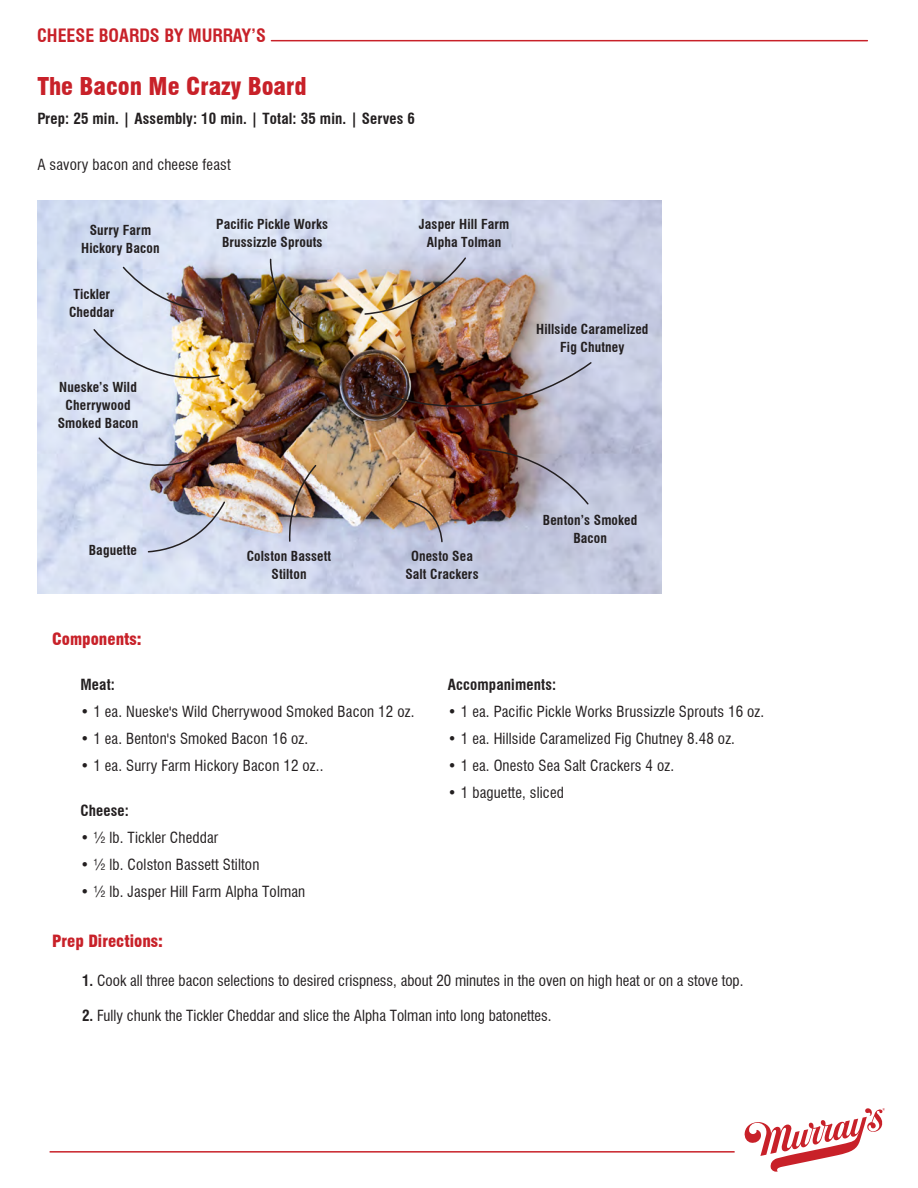
<style>
.page{position:relative;width:918px;height:1188px;background:#fff}
.page>*{position:absolute;margin:0;border:0;box-sizing:border-box;transform-origin:0 0}
.t1{font:900 condensed 24px "Swiss 721 BT";color:#c82129}
.t2{font:700 condensed 18px "Swiss 721 BT";color:#c82129}
.t3{font:900 condensed 16.5px "Swiss 721 BT";color:#c82129}
.t4{font:condensed 15px "Swiss 721 BT";letter-spacing:.01em;color:#231f20}
.t5{font:700 condensed 15px "Swiss 721 BT";letter-spacing:.01em;color:#231f20}
.t6{font:700 condensed 13.5px/18px "Swiss 721 BT";letter-spacing:.01em;color:#231f20;text-align:center}
.s1{font-weight:700}
</style>
<div class="page">
<img style="left:37px;top:201px;width:625px;height:393px">
<hr style="left:50px;top:1151px;width:685px;height:2px;background:#c82129">
<hr style="left:271px;top:40px;width:596px;height:1px;background:#c82129">
<svg style="left:744px;top:1108px;width:141px;height:64px"></svg>
<svg style="left:407px;top:499px;width:37px;height:44px;background:#b59988"></svg>
<img style="left:92px;top:328px;width:129px;height:53px">
<img style="left:364px;top:256px;width:103px;height:60px">
<svg style="left:147px;top:500px;width:79px;height:53px;background:#c4c9da"></svg>
<img style="left:269px;top:258px;width:46px;height:73px">
<img style="left:288px;top:463px;width:30px;height:80px">
<img style="left:382px;top:361px;width:211px;height:54px">
<img style="left:477px;top:448px;width:113px;height:58px">
<img style="left:97px;top:436px;width:97px;height:37px">
<img style="left:121px;top:265px;width:83px;height:47px">
<p class="t2" style="left:37px;top:25px;width:230px">CHEESE BOARDS BY MURRAY’S</p>
<h1 class="t1" style="left:37px;top:72px;width:271px">The Bacon Me Crazy Board</h1>
<p class="t5" style="left:37px;top:110px;width:379px">Prep: 25 min. | Assembly: 10 min. | Total: 35 min. | Serves 6</p>
<p class="t4" style="left:37px;top:155px;width:195px">A savory bacon and cheese feast</p>
<p class="t6" style="left:81px;top:221px;width:80px">Surry Farm<br>Hickory Bacon</p>
<p class="t6" style="left:69px;top:286px;width:47px">Tickler<br>Cheddar</p>
<p class="t6" style="left:58px;top:378px;width:82px">Nueske’s Wild<br>Cherrywood<br>Smoked Bacon</p>
<p class="t6" style="left:89px;top:542px;width:50px">Baguette</p>
<p class="t3" style="left:52px;top:629px;width:91px">Components:</p>
<p class="t6" style="left:216px;top:215px;width:113px">Pacific Pickle Works<br>Brussizzle Sprouts</p>
<p class="t6" style="left:247px;top:548px;width:86px">Colston Bassett<br>Stilton</p>
<p class="t6" style="left:419px;top:215px;width:92px">Jasper Hill Farm<br>Alpha Tolman</p>
<p class="t6" style="left:536px;top:320px;width:114px">Hillside Caramelized<br>Fig Chutney</p>
<p class="t6" style="left:405px;top:548px;width:75px">Onesto Sea<br>Salt Crackers</p>
<p class="t6" style="left:543px;top:512px;width:96px">Benton’s Smoked<br>Bacon</p>
<p class="t5" style="left:81px;top:676px;width:36px">Meat:</p>
<p class="t4" style="left:81px;top:703px;width:335px">• 1 ea. Nueske's Wild Cherrywood Smoked Bacon 12 oz.</p>
<p class="t4" style="left:81px;top:730px;width:229px">• 1 ea. Benton's Smoked Bacon 16 oz.</p>
<p class="t4" style="left:81px;top:757px;width:245px">• 1 ea. Surry Farm Hickory Bacon 12 oz..</p>
<p class="t5" style="left:81px;top:801px;width:50px">Cheese:</p>
<p class="t4" style="left:81px;top:828px;width:139px">• ½ lb. Tickler Cheddar</p>
<p class="t4" style="left:81px;top:855px;width:180px">• ½ lb. Colston Bassett Stilton</p>
<p class="t4" style="left:81px;top:882px;width:226px">• ½ lb. Jasper Hill Farm Alpha Tolman</p>
<p class="t3" style="left:52px;top:931px;width:112px">Prep Directions:</p>
<p class="t5" style="left:448px;top:676px;width:110px">Accompaniments:</p>
<p class="t4" style="left:448px;top:703px;width:318px">• 1 ea. Pacific Pickle Works Brussizzle Sprouts 16 oz.</p>
<p class="t4" style="left:448px;top:730px;width:289px">• 1 ea. Hillside Caramelized Fig Chutney 8.48 oz.</p>
<p class="t4" style="left:448px;top:757px;width:228px">• 1 ea. Onesto Sea Salt Crackers 4 oz.</p>
<p class="t4" style="left:448px;top:784px;width:117px">• 1 baguette, sliced</p>
<p class="t4" style="left:82px;top:972px;width:663px"><span class="s1">1.</span> Cook all three bacon selections to desired crispness, about 20 minutes in the oven on high heat or on a stove top.</p>
<p class="t4" style="left:82px;top:1006px;width:471px"><span class="s1">2.</span> Fully chunk the Tickler Cheddar and slice the Alpha Tolman into long batonettes.</p>
</div>
